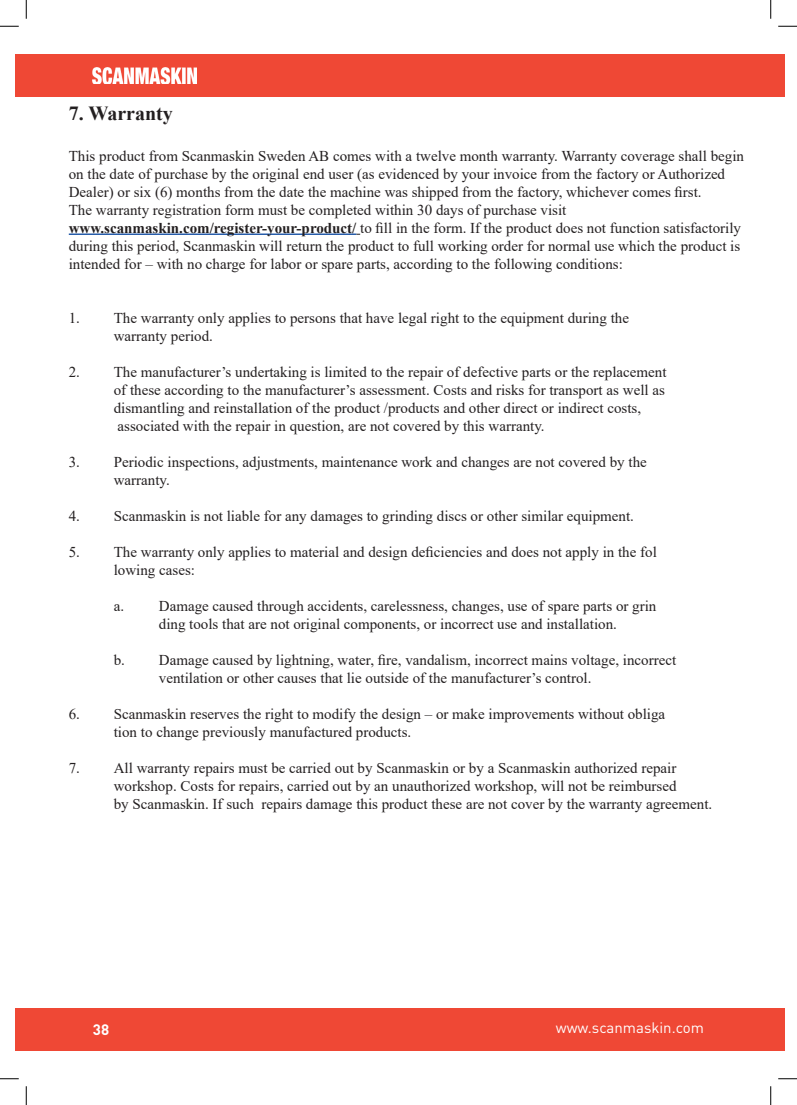
<style>
.page{position:relative;width:797px;height:1105px;background:#fff}
.page>*{position:absolute;margin:0;border:0;box-sizing:border-box;transform-origin:0 0}
.t1{font:700 20px "Times New Roman";color:#231f20}
.t2{font:15px/18px "Times New Roman";color:#231f20}
.t3{font:15px "DIN Pro";color:#fff}
.t4{font:700 15px "DIN Pro";color:#fff}
.s1{font-weight:700}
</style>
<div class="page">
<hr style="left:69px;top:233px;width:287px;height:2px;background:#1e56a6">
<div style="left:16px;top:55px;width:769px;height:42px;background:#ef4835"></div>
<div style="left:16px;top:1008px;width:769px;height:42px;background:#ef4835"></div>
<img style="left:93px;top:68px;width:103px;height:16px">
<svg style="left:0;top:25px;width:19px;height:2px"></svg>
<svg style="left:778px;top:25px;width:19px;height:2px"></svg>
<svg style="left:0;top:1078px;width:19px;height:1px"></svg>
<svg style="left:778px;top:1078px;width:19px;height:1px"></svg>
<svg style="left:25px;top:0;width:2px;height:19px"></svg>
<svg style="left:25px;top:1086px;width:2px;height:19px"></svg>
<svg style="left:770px;top:0;width:1px;height:19px"></svg>
<svg style="left:770px;top:1086px;width:1px;height:19px"></svg>
<h1 class="t1" style="left:69px;top:98px;width:106px">7. Warranty</h1>
<p class="t2" style="left:69px;top:146px;width:676px">This product from Scanmaskin Sweden AB comes with a twelve month warranty. Warranty coverage shall begin on the date of purchase by the original end user (as evidenced by your invoice from the factory or Authorized Dealer) or six (6) months from the date the machine was shipped from the factory, whichever comes first.<br>The warranty registration form must be completed within 30 days of purchase visit <span class="s1">www.scanmaskin.com/register-your-product/</span> to fill in the form. If the product does not function satisfactorily during this period, Scanmaskin will return the product to full working order for normal use which the product is intended for – with no charge for labor or spare parts, according to the following conditions:</p>
<p class="t2" style="left:114px;top:308px;width:516px;text-indent:-45px">1. The warranty only applies to persons that have legal right to the equipment during the warranty period.</p>
<p class="t2" style="left:114px;top:362px;width:554px;text-indent:-45px">2. The manufacturer’s undertaking is limited to the repair of defective parts or the replacement of these according to the manufacturer’s assessment. Costs and risks for transport as well as dismantling and reinstallation of the product /products and other direct or indirect costs, associated with the repair in question, are not covered by this warranty.</p>
<p class="t2" style="left:114px;top:452px;width:534px;text-indent:-45px">3. Periodic inspections, adjustments, maintenance work and changes are not covered by the warranty.</p>
<p class="t2" style="left:69px;top:506px;width:566px">4. Scanmaskin is not liable for any damages to grinding discs or other similar equipment.</p>
<p class="t2" style="left:114px;top:542px;width:544px;text-indent:-45px">5. The warranty only applies to material and design deficiencies and does not apply in the fol lowing cases:</p>
<p class="t2" style="left:114px;top:596px;width:544px;text-align:center">a. Damage caused through accidents, carelessness, changes, use of spare parts or grin ding tools that are not original components, or incorrect use and installation.</p>
<p class="t2" style="left:159px;top:650px;width:519px;text-indent:-45px">b. Damage caused by lightning, water, fire, vandalism, incorrect mains voltage, incorrect ventilation or other causes that lie outside of the manufacturer’s control.</p>
<p class="t2" style="left:114px;top:704px;width:553px;text-indent:-45px">6. Scanmaskin reserves the right to modify the design – or make improvements without obliga tion to change previously manufactured products.</p>
<p class="t2" style="left:114px;top:758px;width:600px;text-indent:-45px">7. All warranty repairs must be carried out by Scanmaskin or by a Scanmaskin authorized repair workshop. Costs for repairs, carried out by an unauthorized workshop, will not be reimbursed<br>by Scanmaskin. If such repairs damage this product these are not cover by the warranty agreement.</p>
<p class="t4" style="left:93px;top:1017px;width:18px">38</p>
<p class="t3" style="left:556px;top:1016px;width:150px">www.scanmaskin.com</p>
</div>
